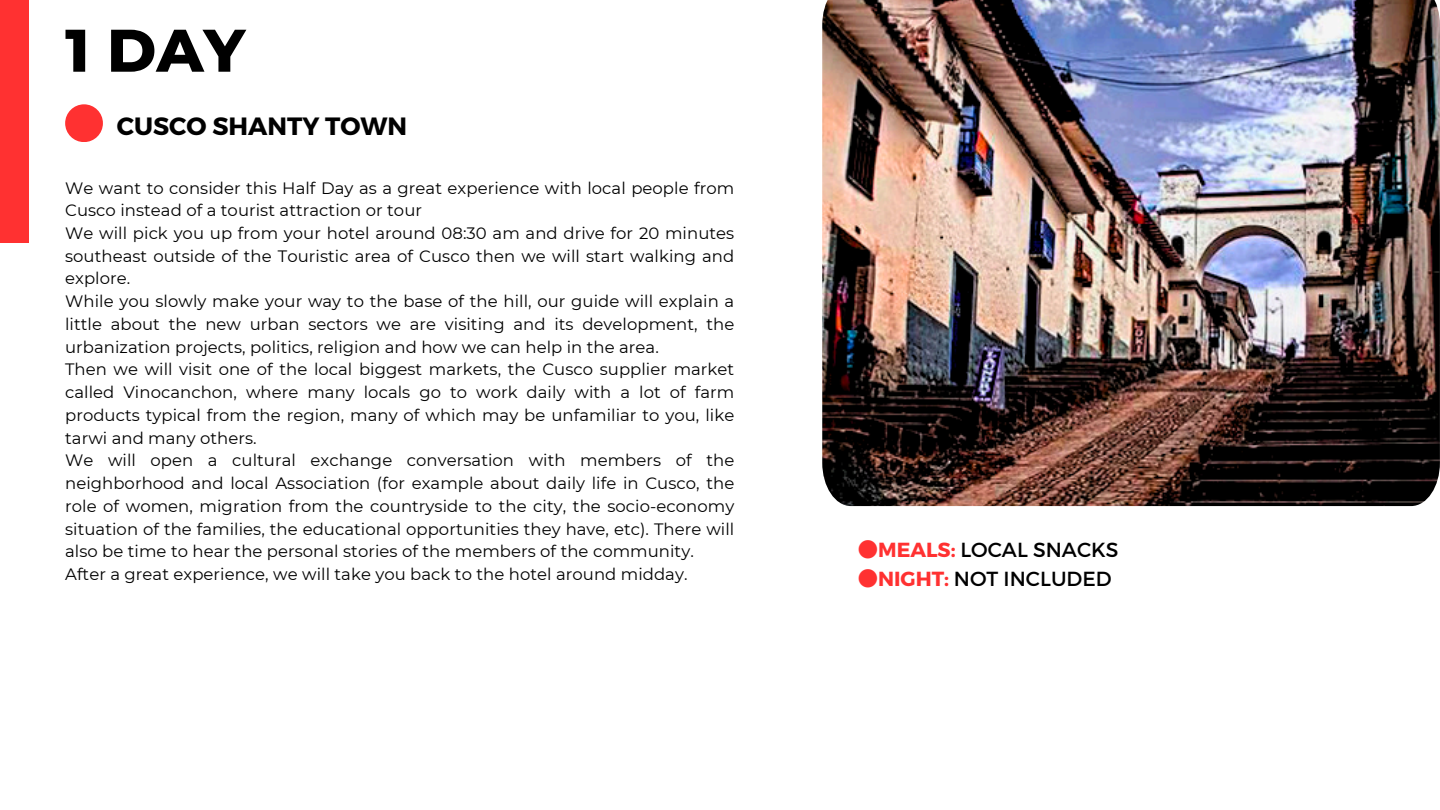
<style>
.page{position:relative;width:1440px;height:810px;background:#fff}
.page>*{position:absolute;margin:0;border:0;box-sizing:border-box;transform-origin:0 0}
.t1{font:800 60px "Montserrat";color:#000}
.t2{font:700 25px "Montserrat";color:#000}
.t3{font:20.4px "Montserrat";color:#000}
.t4{font:16.5px/22.7px "Montserrat";letter-spacing:.005em;color:#000;text-align:justify}
.s1{font-family:"Noto Sans CJ Ksc";font-weight:700;color:#ff3131}
.s2{font-weight:700;color:#ff3131}
</style>
<div class="page">
<div style="left:0;top:0;width:29px;height:243px;background:#ff3131"></div>
<img style="left:822px;top:0;width:618px;height:506px">
<div style="left:65px;top:104px;width:38px;height:38px;background:#ff3131;border-radius:50%"></div>
<h2 class="t1" style="left:65px;top:14px;width:182px">1 DAY</h2>
<p class="t2" style="left:117px;top:109px;width:292px">CUSCO SHANTY TOWN</p>
<p class="t4" style="left:65px;top:176px;width:671px">We want to consider this Half Day as a great experience with local people from<br>Cusco instead of a tourist attraction or tour</p>
<p class="t4" style="left:65px;top:222px;width:671px">We will pick you up from your hotel around 08:30 am and drive for 20 minutes southeast outside of the Touristic area of Cusco then we will start walking and explore.</p>
<p class="t4" style="left:65px;top:290px;width:671px">While you slowly make your way to the base of the hill, our guide will explain a little about the new urban sectors we are visiting and its development, the urbanization projects, politics, religion and how we can help in the area.</p>
<p class="t4" style="left:65px;top:358px;width:671px">Then we will visit one of the local biggest markets, the Cusco supplier market called Vinocanchon, where many locals go to work daily with a lot of farm products typical from the region, many of which may be unfamiliar to you, like tarwi and many others.</p>
<p class="t4" style="left:65px;top:449px;width:671px">We will open a cultural exchange conversation with members of the neighborhood and local Association (for example about daily life in Cusco, the role of women, migration from the countryside to the city, the socio-economy situation of the families, the educational opportunities they have, etc). There will also be time to hear the personal stories of the members of the community.</p>
<h3 class="t4" style="left:65px;top:563px;width:624px">After a great experience, we will take you back to the hotel around midday.</h3>
<p class="t3" style="left:858px;top:537px;width:262px"><span class="s1">●</span><span class="s2">MEALS:</span> LOCAL SNACKS</p>
<p class="t3" style="left:858px;top:565px;width:255px"><span class="s1">●</span><span class="s2">NIGHT:</span> NOT INCLUDED</p>
</div>
